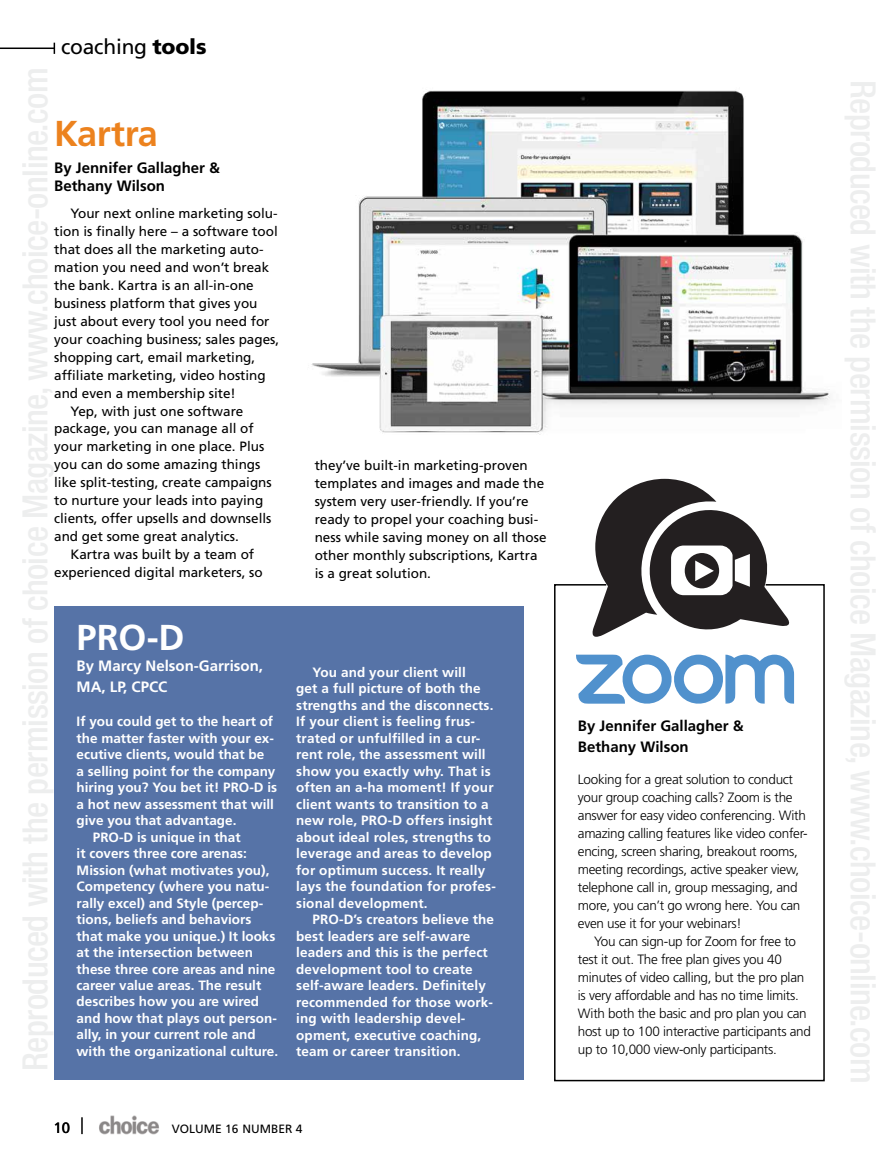
<style>
.page{position:relative;width:891px;height:1161px;background:#fff}
.page>*{position:absolute;margin:0;border:0;box-sizing:border-box;transform-origin:0 0}
.t1{font:700 36px "Frutiger";letter-spacing:-.01em;color:#ec821e}
.t2{font:700 36px "Frutiger";color:#fff}
.t3{font:21px "Frutiger";letter-spacing:-.01em;color:#000}
.t4{font:700 15px/18px "Frutiger";color:#000}
.t5{font:700 15px/21px "Frutiger";color:#fff}
.t6{font:15px "Frutiger";color:#000}
.t7{font:700 13.5px/16.5px "Frutiger";letter-spacing:.01em;color:#fff}
.t8{font:13.5px/18px "Frutiger";color:#000}
.t9{font:300 13.5px/18px "Frutiger";letter-spacing:-.02em;color:#000}
.t10{font:12px "Frutiger";color:#000}
.s1{font-weight:900}
</style>
<div class="page">
<svg style="left:554px;top:584px;width:271px;height:498px"></svg>
<div style="left:54px;top:606px;width:470px;height:474px;background:#5673a7"></div>
<hr style="left:0;top:48px;width:54px;height:1px;background:#000">
<img style="left:99px;top:1115px;width:60px;height:20px">
<svg style="left:82px;top:1117px;width:1px;height:17px"></svg>
<img style="left:311px;top:90px;width:519px;height:345px">
<svg style="left:576px;top:655px;width:218px;height:51px"></svg>
<svg style="left:586px;top:479px;width:211px;height:164px"></svg>
<h2 class="t3" style="left:61px;top:34px;width:147px">coaching <span class="s1">tools</span></h2>
<h1 class="t1" style="left:54px;top:112px;width:105px">Kartra</h1>
<p class="t4" style="left:54px;top:158px;width:167px">By Jennifer Gallagher &amp;<br>Bethany Wilson</p>
<p class="t8" style="left:70px;top:204px;width:209px">Your next online marketing solu-</p>
<p class="t8" style="left:54px;top:222px;width:225px">tion is finally here – a software tool</p>
<p class="t8" style="left:54px;top:240px;width:211px">that does all the marketing auto-</p>
<p class="t8" style="left:54px;top:258px;width:217px">mation you need and won’t break</p>
<p class="t8" style="left:54px;top:276px;width:201px">the bank. Kartra is an all-in-one</p>
<p class="t8" style="left:54px;top:294px;width:205px">business platform that gives you</p>
<p class="t8" style="left:54px;top:312px;width:217px">just about every tool you need for</p>
<p class="t8" style="left:54px;top:330px;width:227px">your coaching business; sales pages,</p>
<p class="t8" style="left:54px;top:348px;width:203px">shopping cart, email marketing,</p>
<p class="t8" style="left:54px;top:366px;width:213px">affiliate marketing, video hosting</p>
<p class="t8" style="left:54px;top:384px;width:183px">and even a membership site!</p>
<p class="t8" style="left:70px;top:402px;width:175px">Yep, with just one software</p>
<p class="t8" style="left:54px;top:420px;width:201px">package, you can manage all of</p>
<p class="t8" style="left:54px;top:438px;width:212px">your marketing in one place. Plus</p>
<p class="t8" style="left:54px;top:456px;width:208px">you can do some amazing things</p>
<p class="t8" style="left:54px;top:474px;width:219px">like split-testing, create campaigns</p>
<p class="t8" style="left:54px;top:492px;width:211px">to nurture your leads into paying</p>
<p class="t8" style="left:54px;top:510px;width:219px">clients, offer upsells and downsells</p>
<p class="t8" style="left:54px;top:528px;width:186px">and get some great analytics.</p>
<p class="t8" style="left:70px;top:546px;width:185px">Kartra was built by a team of</p>
<p class="t8" style="left:54px;top:564px;width:210px">experienced digital marketers, so</p>
<h1 class="t2" style="left:77px;top:616px;width:110px">PRO-D</h1>
<p class="t5" style="left:77px;top:655px;width:188px">By Marcy Nelson-Garrison,<br>MA, LP, CPCC</p>
<p class="t7" style="left:77px;top:713px;width:198px">If you could get to the heart of</p>
<p class="t7" style="left:77px;top:729px;width:199px">the matter faster with your ex-</p>
<p class="t7" style="left:77px;top:746px;width:189px">ecutive clients, would that be</p>
<p class="t7" style="left:77px;top:762px;width:200px">a selling point for the company</p>
<p class="t7" style="left:77px;top:779px;width:202px">hiring you? You bet it! PRO-D is</p>
<p class="t7" style="left:77px;top:795px;width:199px">a hot new assessment that will</p>
<p class="t7" style="left:77px;top:812px;width:161px">give you that advantage.</p>
<p class="t7" style="left:93px;top:828px;width:149px">PRO-D is unique in that</p>
<p class="t7" style="left:77px;top:845px;width:172px">it covers three core arenas:</p>
<p class="t7" style="left:77px;top:861px;width:194px">Mission (what motivates you),</p>
<p class="t7" style="left:77px;top:878px;width:194px">Competency (where you natu-</p>
<p class="t7" style="left:77px;top:894px;width:188px">rally excel) and Style (percep-</p>
<p class="t7" style="left:77px;top:911px;width:176px">tions, beliefs and behaviors</p>
<p class="t7" style="left:77px;top:927px;width:200px">that make you unique.) It looks</p>
<p class="t7" style="left:77px;top:944px;width:178px">at the intersection between</p>
<p class="t7" style="left:77px;top:960px;width:200px">these three core areas and nine</p>
<p class="t7" style="left:77px;top:977px;width:186px">career value areas. The result</p>
<p class="t7" style="left:77px;top:993px;width:184px">describes how you are wired</p>
<p class="t7" style="left:77px;top:1010px;width:202px">and how that plays out person-</p>
<p class="t7" style="left:77px;top:1026px;width:181px">ally, in your current role and</p>
<p class="t7" style="left:77px;top:1043px;width:203px">with the organizational culture.</p>
<p class="t8" style="left:315px;top:456px;width:233px">they’ve built-in marketing-proven templates and images and made the system very user-friendly. If you’re ready to propel your coaching busi&shy;ness while saving money on all those other monthly subscriptions, Kartra is a great solution.</p>
<p class="t7" style="left:296px;top:664px;width:201px;text-indent:16px">You and your client will<br>get a full picture of both the strengths and the disconnects.<br>If your client is feeling frus&shy;trated or unfulfilled in a cur&shy;rent role, the assessment will show you exactly why. That is often an a-ha moment! If your client wants to transition to a new role, PRO-D offers insight about ideal roles, strengths to leverage and areas to develop for optimum success. It really lays the foundation for profes&shy;sional development.</p>
<p class="t7" style="left:296px;top:911px;width:199px;text-indent:16px">PRO-D’s creators believe the best leaders are self-aware leaders and this is the perfect development tool to create self-aware leaders. Definitely recommended for those work&shy;ing with leadership devel&shy;opment, executive coaching, team or career transition.</p>
<p class="t6" style="left:54px;top:1119px;width:18px">10</p>
<p class="t10" style="left:172px;top:1121px;width:132px">VOLUME 16 NUMBER 4</p>
<p class="t4" style="left:578px;top:715px;width:167px;line-height:21px">By Jennifer Gallagher &amp;<br>Bethany Wilson</p>
<p class="t9" style="left:578px;top:770px;width:231px">Looking for a great solution to conduct your group coaching calls? Zoom is the answer for easy video conferencing. With amazing calling features like video confer&shy;encing, screen sharing, breakout rooms, meeting recordings, active speaker view, telephone call in, group messaging, and more, you can’t go wrong here. You can even use it for your webinars!</p>
<p class="t9" style="left:578px;top:932px;width:235px;text-indent:16px">You can sign-up for Zoom for free to test it out. The free plan gives you 40 minutes of video calling, but the pro plan is very affordable and has no time limits.<br>With both the basic and pro plan you can host up to 100 interactive participants and up to 10,000 view-only participants.</p>
</div>
